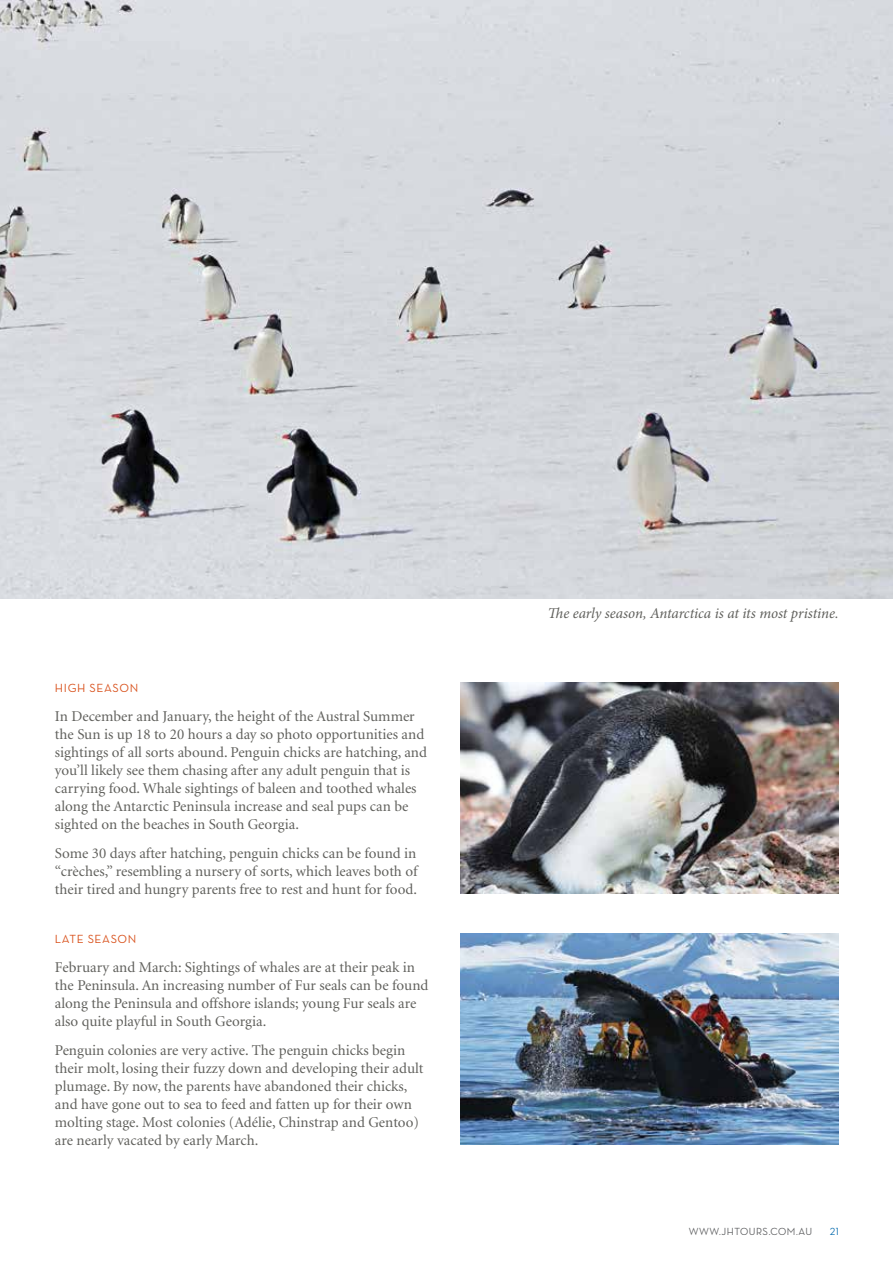
<style>
.page{position:relative;width:893px;height:1263px;background:#fff}
.page>*{position:absolute;margin:0;border:0;box-sizing:border-box;transform-origin:0 0}
.t1{font:15px/18px "Minion";color:#60605c}
.t2{font:italic 15px "Minion Pro";letter-spacing:-.01em;color:#60605c}
.t3{font:12px "Neutraface Text";letter-spacing:.05em;color:#d9531e}
.t4{font:500 10.5px "Neutraface Display";letter-spacing:.05em;color:#58595b}
.t5{font:500 10.5px "Neutraface Display";color:#0068ac}
</style>
<div class="page">
<img style="left:0;top:0;width:893px;height:598px">
<img style="left:460px;top:683px;width:378px;height:211px">
<img style="left:460px;top:933px;width:378px;height:211px">
<p class="t3" style="left:55px;top:680px;width:85px">HIGH SEASON</p>
<p class="t1" style="left:55px;top:707px;width:374px">In December and January, the height of the Austral Summer the Sun is up 18 to 20 hours a day so photo opportunities and sightings of all sorts abound. Penguin chicks are hatching, and you’ll likely see them chasing after any adult penguin that is carrying food. Whale sightings of baleen and toothed whales along the Antarctic Peninsula increase and seal pups can be sighted on the beaches in South Georgia.</p>
<p class="t1" style="left:55px;top:844px;width:364px;text-align:justify">Some 30 days after hatching, penguin chicks can be found in “crèches,” resembling a nursery of sorts, which leaves both of their tired and hungry parents free to rest and hunt for food.</p>
<p class="t3" style="left:55px;top:931px;width:83px">LATE SEASON</p>
<p class="t1" style="left:55px;top:958px;width:375px">February and March: Sightings of whales are at their peak in the Peninsula. An increasing number of Fur seals can be found along the Peninsula and offshore islands; young Fur seals are also quite playful in South Georgia.</p>
<p class="t1" style="left:55px;top:1041px;width:370px">Penguin colonies are very active. The penguin chicks begin their molt, losing their fuzzy down and developing their adult plumage. By now, the parents have abandoned their chicks, and have gone out to sea to feed and fatten up for their own molting stage. Most colonies (Adélie, Chinstrap and Gentoo) are nearly vacated by early March.</p>
<p class="t2" style="left:548px;top:602px;width:292px">The early season, Antarctica is at its most pristine.</p>
<p class="t4" style="left:689px;top:1226px;width:125px">WWW.JHTOURS.COM.AU</p>
<p class="t5" style="left:830px;top:1226px;width:11px">21</p>
</div>
